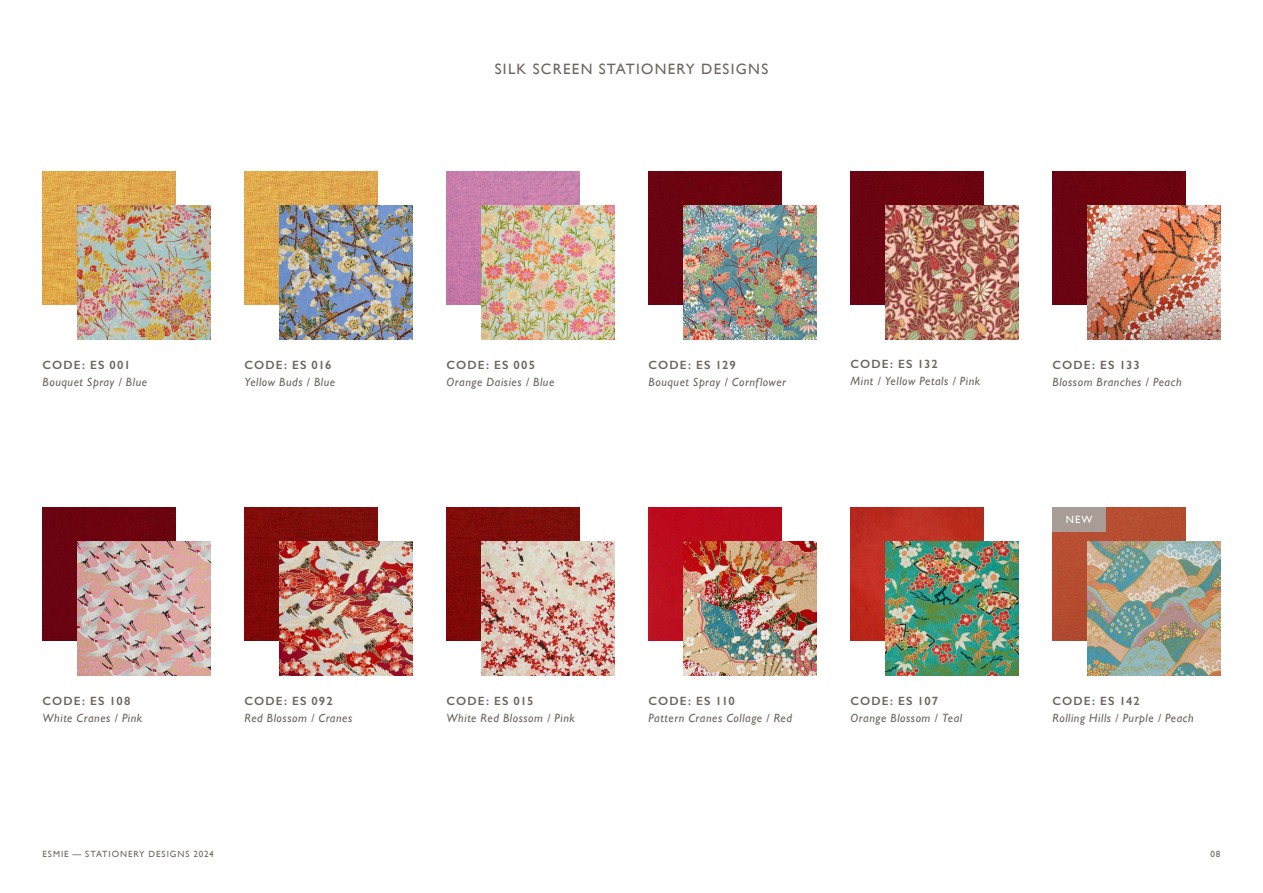
<style>
.page{position:relative;width:1263px;height:893px;background:#fff}
.page>*{position:absolute;margin:0;border:0;box-sizing:border-box;transform-origin:0 0}
.t1{font:15px "Gill Sans";letter-spacing:.085em;color:#6e655d}
.t2{font:italic 12px "Gill Sans";letter-spacing:.045em;color:#6e655d}
.t3{font:600 12px "Gill Sans";letter-spacing:.095em;color:#6e655d}
.t4{font:10.5px "Gill Sans";color:#fff}
.t5{font:9px "Gill Sans";letter-spacing:.1em;color:#6e655d}
</style>
<div class="page">
<div style="left:850px;top:171px;width:134px;height:133px;background:#6a0411"></div>
<img style="left:885px;top:206px;width:133px;height:133px">
<div style="left:1052px;top:171px;width:134px;height:133px;background:#6a0411"></div>
<img style="left:1087px;top:206px;width:133px;height:133px">
<div style="left:648px;top:171px;width:134px;height:133px;background:#6a0411"></div>
<img style="left:683px;top:206px;width:133px;height:133px">
<div style="left:43px;top:507px;width:133px;height:133px;background:#6a0410"></div>
<img style="left:77px;top:542px;width:133px;height:133px">
<img style="left:244px;top:507px;width:134px;height:133px">
<img style="left:279px;top:542px;width:133px;height:133px">
<img style="left:446px;top:507px;width:134px;height:133px">
<img style="left:481px;top:542px;width:133px;height:133px">
<div style="left:1052px;top:507px;width:134px;height:133px;background:#b54d30"></div>
<img style="left:1087px;top:542px;width:133px;height:133px">
<div style="left:648px;top:507px;width:134px;height:133px;background:#bb0b1e"></div>
<img style="left:683px;top:542px;width:133px;height:133px">
<img style="left:850px;top:507px;width:134px;height:133px">
<img style="left:885px;top:542px;width:133px;height:133px">
<img style="left:43px;top:171px;width:133px;height:133px">
<img style="left:77px;top:206px;width:133px;height:133px">
<img style="left:244px;top:171px;width:134px;height:133px">
<img style="left:279px;top:206px;width:133px;height:133px">
<div style="left:1052px;top:507px;width:54px;height:24px;background:#a89c96"></div>
<img style="left:446px;top:171px;width:134px;height:133px">
<img style="left:481px;top:206px;width:133px;height:133px">
<p class="t1" style="left:495px;top:60px;width:275px">SILK SCREEN STATIONERY DESIGNS</p>
<p class="t3" style="left:43px;top:358px;width:89px">CODE: ES 001</p>
<p class="t2" style="left:43px;top:375px;width:106px">Bouquet Spray / Blue</p>
<p class="t3" style="left:244px;top:358px;width:89px">CODE: ES 016</p>
<p class="t2" style="left:244px;top:375px;width:92px">Yellow Buds / Blue</p>
<p class="t3" style="left:446px;top:358px;width:90px">CODE: ES 005</p>
<p class="t2" style="left:446px;top:375px;width:109px">Orange Daisies / Blue</p>
<p class="t3" style="left:648px;top:358px;width:89px">CODE: ES 129</p>
<p class="t2" style="left:648px;top:375px;width:139px">Bouquet Spray / Cornflower</p>
<p class="t3" style="left:850px;top:357px;width:89px">CODE: ES 132</p>
<p class="t2" style="left:850px;top:374px;width:131px">Mint / Yellow Petals / Pink</p>
<p class="t3" style="left:1052px;top:358px;width:89px">CODE: ES 133</p>
<p class="t2" style="left:1052px;top:375px;width:131px">Blossom Branches / Peach</p>
<p class="t4" style="left:1066px;top:513px;width:28px">NEW</p>
<p class="t3" style="left:43px;top:694px;width:89px">CODE: ES 108</p>
<p class="t2" style="left:43px;top:711px;width:101px">White Cranes / Pink</p>
<p class="t3" style="left:245px;top:694px;width:90px">CODE: ES 092</p>
<p class="t2" style="left:245px;top:711px;width:109px">Red Blossom / Cranes</p>
<p class="t3" style="left:446px;top:694px;width:89px">CODE: ES 015</p>
<p class="t2" style="left:446px;top:711px;width:130px">White Red Blossom / Pink</p>
<p class="t3" style="left:648px;top:694px;width:88px">CODE: ES 110</p>
<p class="t2" style="left:648px;top:711px;width:145px">Pattern Cranes Collage / Red</p>
<p class="t3" style="left:850px;top:694px;width:89px">CODE: ES 107</p>
<p class="t2" style="left:850px;top:711px;width:113px">Orange Blossom / Teal</p>
<p class="t3" style="left:1052px;top:694px;width:89px">CODE: ES 142</p>
<p class="t2" style="left:1052px;top:711px;width:143px">Rolling Hills / Purple / Peach</p>
<p class="t5" style="left:43px;top:848px;width:173px">ESMIE — STATIONERY DESIGNS 2024</p>
<p class="t5" style="left:1210px;top:848px;width:12px">08</p>
</div>
